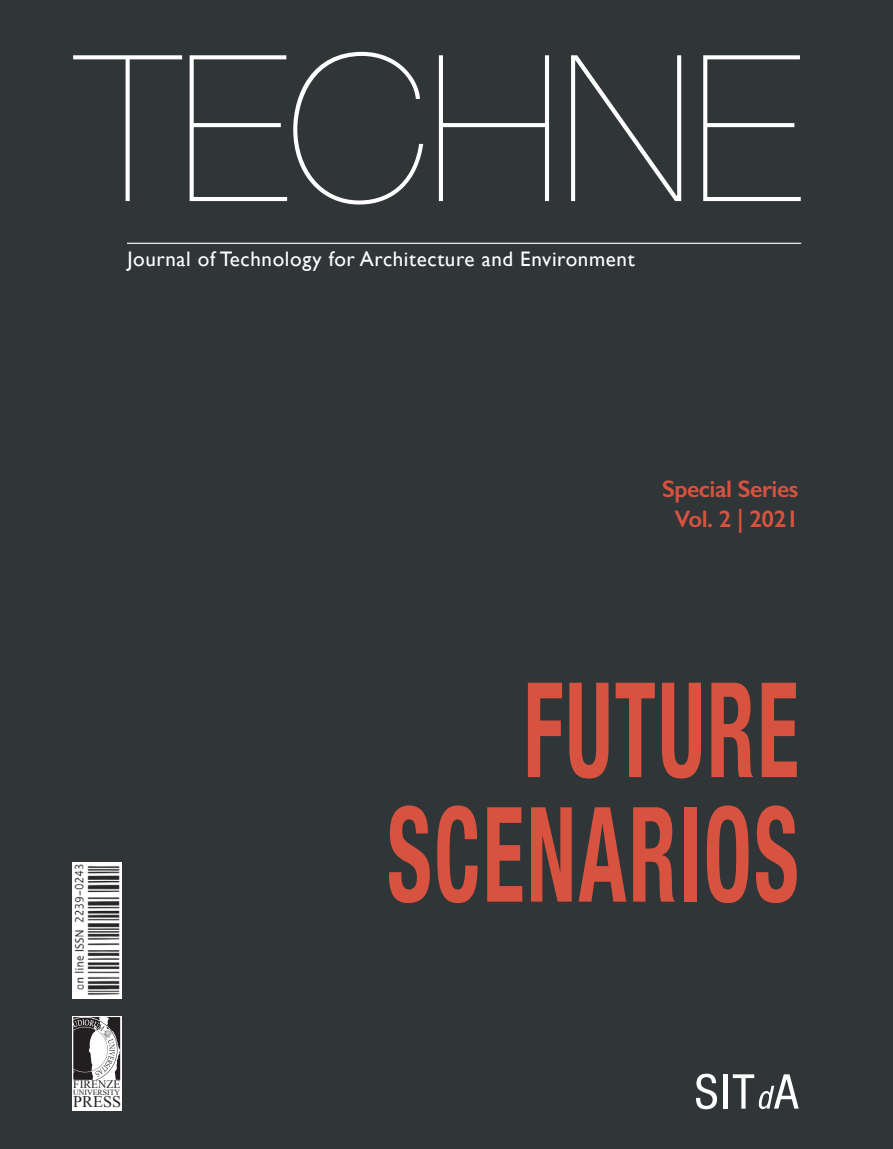
<style>
.page{position:relative;width:893px;height:1149px;background:#fff}
.page>*{position:absolute;margin:0;border:0;box-sizing:border-box;transform-origin:0 0}
.t1{font:200 204px "Helvetica Neue LT Std";color:#fff}
.t2{font:700 condensed 132px/124.5px "Helvetica Neue";letter-spacing:.03em;color:#d8533f;text-align:right;scale:.65 1}
.t3{font:600 24px/30px "Gill Sans";letter-spacing:-.02em;color:#d8533f;text-align:center}
.t4{font:21px "Gill Sans";letter-spacing:.03em;color:#fff}
.t5{font:16.2px "Times New Roman";color:#231f20}
.t6{font:11.4px "Times New Roman";color:#231f20}
.t7{font:7.8px "Times New Roman";color:#231f20}
</style>
<div class="page">
<div style="left:859px;top:0;width:34px;height:1148px;background:#303537"></div>
<div style="left:0;top:0;width:859px;height:1148px;background:#303537"></div>
<hr style="left:127px;top:243px;width:674px;height:1px;background:#fff">
<div style="left:72px;top:1015px;width:50px;height:94px;background:#fff"></div>
<svg style="left:73px;top:1015px;width:49px;height:64px"></svg>
<svg style="left:696px;top:1073px;width:21px;height:35px"></svg>
<div style="left:723px;top:1073px;width:5px;height:35px;background:#fff"></div>
<svg style="left:733px;top:1073px;width:66px;height:35px"></svg>
<h1 class="t1" style="left:77px;top:11px;width:727px">TECHNE</h1>
<p class="t4" style="left:128px;top:246px;width:509px">Journal of Technology for Architecture and Environment</p>
<p class="t3" style="left:662px;top:473px;width:138px">Special Series<br>Vol. 2 | 2021</p>
<p class="t6" style="left:75px;top:1075px;width:49px">FIRENZE</p>
<p class="t7" style="left:75px;top:1085px;width:48px">UNIVERSITY</p>
<p class="t5" style="left:75px;top:1088px;width:49px">PRESS</p>
<p class="t6" style="left:73px;top:1076px;width:49px">FIRENZE</p>
<p class="t7" style="left:73px;top:1086px;width:48px">UNIVERSITY</p>
<p class="t5" style="left:73px;top:1089px;width:49px">PRESS</p>
<h2 class="t2" style="left:387px;top:658px;width:635px">FUTURE<br>SCENARIOS</h2>
</div>
